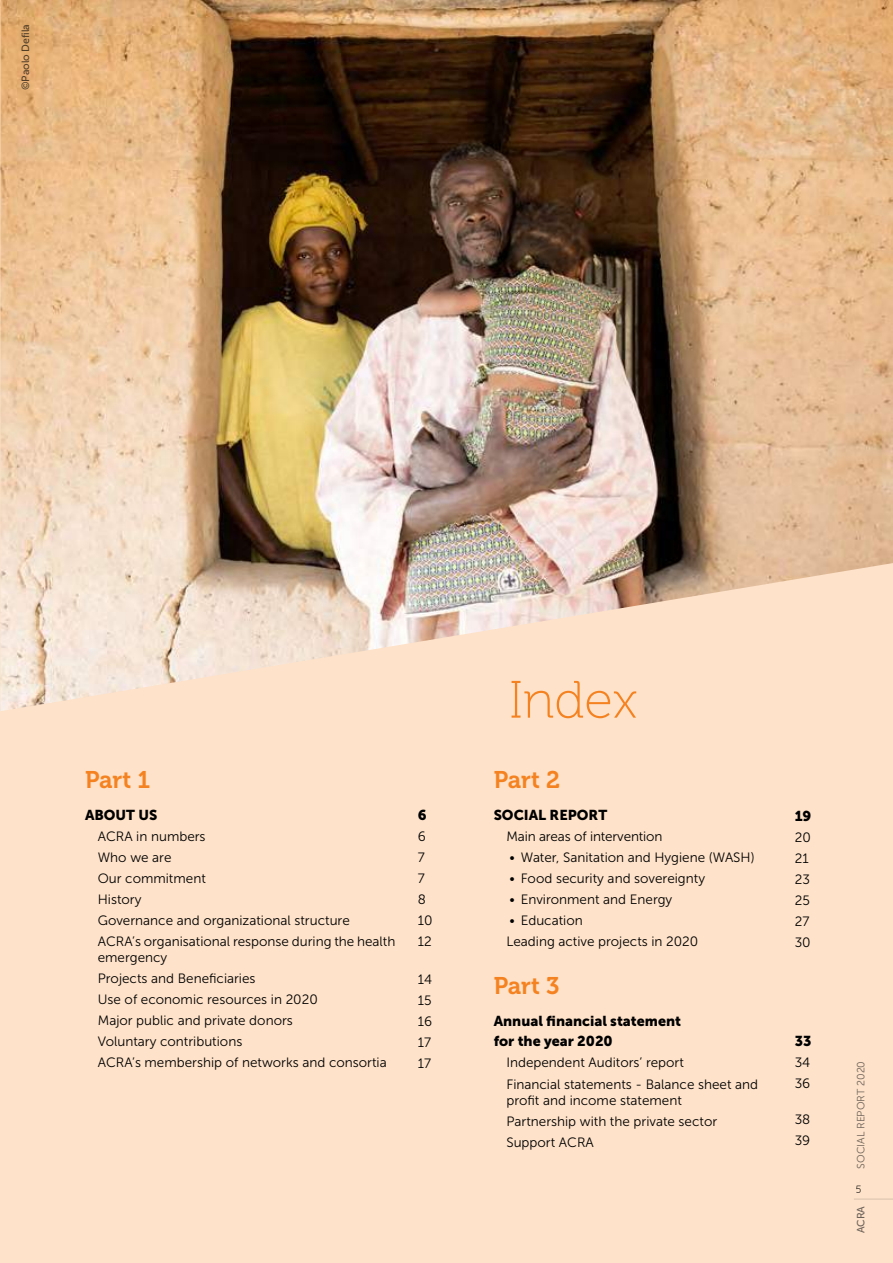
<style>
.page{position:relative;width:893px;height:1263px;background:#fee2c9}
.page>*{position:absolute;margin:0;border:0;box-sizing:border-box;transform-origin:0 0}
.t1{font:52.5px "Museo 100";color:#f58220}
.t2{font:24px "Museo 700";color:#f58220}
.t3{font:14.25px/20.9px "Museo Sans 900";color:#000}
.t4{font:13.5px/21px "Museo Sans 300";color:#000}
.t5{font:10.5px "Museo Sans 300";color:#6d6e71}
.t6{font:10.5px "Museo Sans 500";letter-spacing:-.01em;color:#000}
.t7{font:10.5px "Museo Sans 500";color:#6d6e71}
.t8{font:10.5px "Quicksand";color:#000}
</style>
<div class="page">
<img style="left:0;top:0;width:893px;height:711px">
<hr style="left:854px;top:1198px;width:39px;height:2px;background:#e6e7e8">
<p class="t6" style="left:20px;top:90px;width:67px;rotate:-90deg">©Paolo Defila</p>
<h2 class="t2" style="left:85px;top:766px;width:67px">Part 1</h2>
<p class="t3" style="left:85px;top:804px;width:72px">About us</p>
<p class="t4" style="left:98px;top:825px;width:299px">ACRA in numbers<br>Who we are<br>Our commitment<br>History<br>Governance and organizational structure<br>ACRA’s organisational response during the health</p>
<p class="t4" style="left:98px;top:947px;width:290px">emergency<br>Projects and Beneficiaries<br>Use of economic resources in 2020<br>Major public and private donors<br>Voluntary contributions<br>ACRA’s membership of networks and consortia</p>
<p class="t3" style="left:418px;top:805px;width:10px">6</p>
<p class="t4" style="left:418px;top:826px;width:16px">6<br>7<br>7<br>8<br>10<br>12</p>
<p class="t4" style="left:418px;top:969px;width:16px;text-align:justify">14<br>15<br>16<br>17<br>17</p>
<h1 class="t1" style="left:509px;top:672px;width:130px">Index</h1>
<h2 class="t2" style="left:494px;top:766px;width:68px">Part 2</h2>
<p class="t3" style="left:494px;top:804px;width:115px">Social report</p>
<p class="t4" style="left:506px;top:825px;width:158px">Main areas of intervention</p>
<p class="t4" style="left:509px;top:846px;width:247px">• Water, Sanitation and Hygiene (WASH)</p>
<p class="t4" style="left:509px;top:867px;width:197px">• Food security and sovereignty</p>
<p class="t4" style="left:509px;top:888px;width:164px">• Environment and Energy</p>
<p class="t4" style="left:506px;top:909px;width:193px">• Education<br>Leading active projects in 2020</p>
<h2 class="t2" style="left:494px;top:972px;width:67px">Part 3</h2>
<p class="t3" style="left:494px;top:1010px;width:189px">Annual financial statement for the year 2020</p>
<p class="t4" style="left:506px;top:1052px;width:253px">Independent Auditors’ report<br>Financial statements - Balance sheet and</p>
<p class="t4" style="left:506px;top:1090px;width:212px">profit and income statement<br>Partnership with the private sector<br>Support ACRA</p>
<p class="t3" style="left:795px;top:805px;width:18px">19</p>
<p class="t4" style="left:795px;top:827px;width:18px">20<br>21<br>23<br>25<br>27<br>30</p>
<p class="t3" style="left:795px;top:1030px;width:18px">33</p>
<p class="t4" style="left:795px;top:1051px;width:17px">34<br>36</p>
<p class="t4" style="left:795px;top:1108px;width:17px">38<br>39</p>
<p class="t5" style="left:855px;top:1168px;width:109px;rotate:-90deg">SOCIAL REPORT 2020</p>
<p class="t8" style="left:855px;top:1183px;width:8px">5</p>
<p class="t7" style="left:855px;top:1233px;width:29px;rotate:-90deg">ACRA</p>
</div>
